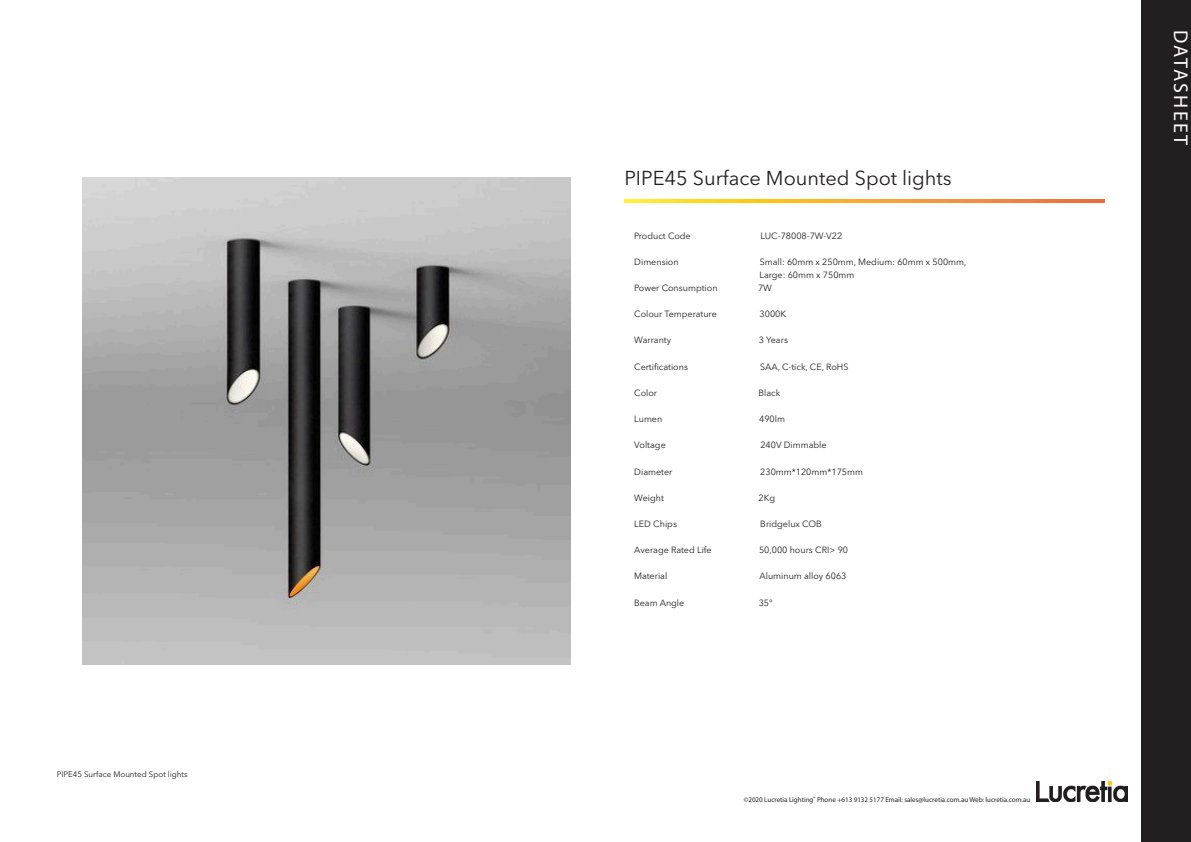
<style>
.page{position:relative;width:1191px;height:842px;background:#fff}
.page>*{position:absolute;margin:0;border:0;box-sizing:border-box;transform-origin:0 0}
.t1{font:20px "Avenir Next";color:#231f20}
.t2{font:20px "Myriad Pro";letter-spacing:.11em;color:#fff}
.t3{font:9px "Avenir Next";color:#231f20}
.t4{font:8px "Avenir Next";color:#231f20}
.t5{font:7px "Myriad Pro";color:#231f20}
</style>
<div class="page">
<div style="left:1141px;top:0;width:50px;height:842px;background:#231f20"></div>
<svg style="left:624px;top:200px;width:480px;height:3px"></svg>
<img style="left:1036px;top:781px;width:91px;height:20px">
<img style="left:82px;top:177px;width:488px;height:488px">
<p class="t4" style="left:57px;top:770px;width:132px">PIPE45 Surface Mounted Spot lights</p>
<p class="t1" style="left:624px;top:166px;width:329px">PIPE45 Surface Mounted Spot lights</p>
<p class="t3" style="left:634px;top:230px;width:58px">Product Code</p>
<p class="t3" style="left:760px;top:230px;width:83px">LUC-78008-7W-V22</p>
<p class="t3" style="left:634px;top:256px;width:46px">Dimension</p>
<p class="t3" style="left:759px;top:256px;width:208px">Small: 60mm x 250mm, Medium: 60mm x 500mm,</p>
<p class="t3" style="left:759px;top:269px;width:97px">Large: 60mm x 750mm</p>
<p class="t3" style="left:634px;top:282px;width:85px">Power Consumption</p>
<p class="t3" style="left:758px;top:282px;width:15px">7W</p>
<p class="t3" style="left:634px;top:309px;width:84px">Colour Temperature</p>
<p class="t3" style="left:759px;top:309px;width:28px">3000K</p>
<p class="t3" style="left:634px;top:335px;width:38px">Warranty</p>
<p class="t3" style="left:759px;top:335px;width:30px">3 Years</p>
<p class="t3" style="left:634px;top:361px;width:55px">Certifications</p>
<p class="t3" style="left:760px;top:361px;width:90px">SAA, C-tick, CE, RoHS</p>
<p class="t3" style="left:634px;top:387px;width:24px">Color</p>
<p class="t3" style="left:758px;top:387px;width:23px">Black</p>
<p class="t3" style="left:634px;top:414px;width:30px">Lumen</p>
<p class="t3" style="left:759px;top:414px;width:27px">490lm</p>
<p class="t3" style="left:634px;top:440px;width:33px">Voltage</p>
<p class="t3" style="left:760px;top:440px;width:68px">240V Dimmable</p>
<p class="t3" style="left:634px;top:466px;width:40px">Diameter</p>
<p class="t3" style="left:760px;top:466px;width:104px">230mm*120mm*175mm</p>
<p class="t3" style="left:634px;top:492px;width:31px">Weight</p>
<p class="t3" style="left:758px;top:492px;width:18px">2Kg</p>
<p class="t3" style="left:634px;top:518px;width:44px">LED Chips</p>
<p class="t3" style="left:760px;top:518px;width:63px">Bridgelux COB</p>
<p class="t3" style="left:634px;top:545px;width:79px">Average Rated Life</p>
<p class="t3" style="left:759px;top:545px;width:91px">50,000 hours CRI&gt; 90</p>
<p class="t3" style="left:634px;top:571px;width:35px">Material</p>
<p class="t3" style="left:759px;top:571px;width:89px">Aluminum alloy 6063</p>
<p class="t3" style="left:634px;top:597px;width:52px">Beam Angle</p>
<p class="t3" style="left:758px;top:597px;width:16px">35°</p>
<p class="t5" style="left:743px;top:795px;width:288px">©2020 Lucretia Lighting<sup>®</sup> Phone +613 9132 5177 Email: sales@lucretia.com.au Web: lucretia.com.au</p>
<p class="t2" style="left:1193px;top:30px;width:116px;rotate:90deg">DATASHEET</p>
</div>
